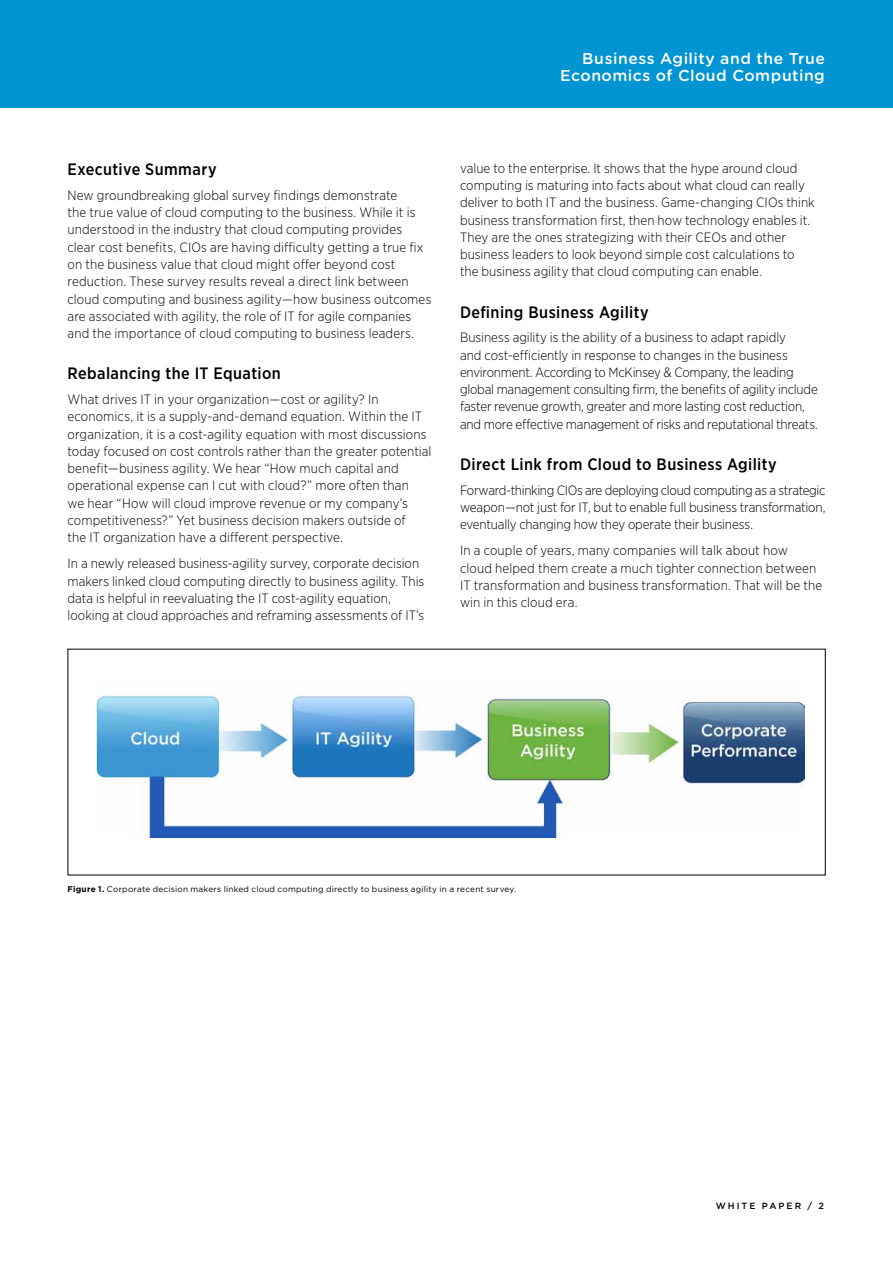
<style>
.page{position:relative;width:893px;height:1263px;background:#fff}
.page>*{position:absolute;margin:0;border:0;box-sizing:border-box;transform-origin:0 0}
.t1{font:500 16.5px "Gotham Narrow";letter-spacing:.025em;color:#000}
.t2{font:500 15.75px/17.2px "Gotham Rounded";letter-spacing:.03em;color:#fff;text-align:right}
.t3{font:300 13.5px/17.2px "Gotham Narrow";color:#000}
.t4{font:500 9px "Gotham";letter-spacing:.23em;color:#000}
.t5{font:8.25px "Gotham";letter-spacing:.025em;color:#000}
.s1{font-weight:700}
</style>
<div class="page">
<div style="left:0;top:0;width:893px;height:108px;background:#0194d3"></div>
<img style="left:97px;top:694px;width:708px;height:144px">
<p class="t2" style="left:560px;top:49px;width:266px">Business Agility and the True<br>Economics of Cloud Computing</p>
<p class="t1" style="left:68px;top:159px;width:151px">Executive Summary</p>
<p class="t3" style="left:68px;top:186px;width:365px">New groundbreaking global survey findings demonstrate<br>the true value of cloud computing to the business. While it is understood in the industry that cloud computing provides clear cost benefits, CIOs are having difficulty getting a true fix on the business value that cloud might offer beyond cost reduction. These survey results reveal a direct link between cloud computing and business agility—how business outcomes are associated with agility, the role of IT for agile companies and the importance of cloud computing to business leaders.</p>
<p class="t1" style="left:68px;top:363px;width:215px">Rebalancing the IT Equation</p>
<p class="t3" style="left:68px;top:390px;width:366px">What drives IT in your organization—cost or agility? In economics, it is a supply-and-demand equation. Within the IT organization, it is a cost-agility equation with most discussions today focused on cost controls rather than the greater potential benefit—business agility. We hear “How much capital and operational expense can I cut with cloud?” more often than<br>we hear “How will cloud improve revenue or my company’s competitiveness?” Yet business decision makers outside of<br>the IT organization have a different perspective.</p>
<p class="t3" style="left:68px;top:555px;width:358px">In a newly released business-agility survey, corporate decision makers linked cloud computing directly to business agility. This data is helpful in reevaluating the IT cost-agility equation, looking at cloud approaches and reframing assessments of IT’s</p>
<p class="t3" style="left:460px;top:159px;width:356px">value to the enterprise. It shows that the hype around cloud computing is maturing into facts about what cloud can really deliver to both IT and the business. Game-changing CIOs think business transformation first, then how technology enables it.<br>They are the ones strategizing with their CEOs and other business leaders to look beyond simple cost calculations to the business agility that cloud computing can enable.</p>
<p class="t1" style="left:460px;top:301px;width:190px">Defining Business Agility</p>
<p class="t3" style="left:460px;top:329px;width:359px">Business agility is the ability of a business to adapt rapidly<br>and cost-efficiently in response to changes in the business environment. According to McKinsey &amp; Company, the leading global management consulting firm, the benefits of agility include faster revenue growth, greater and more lasting cost reduction, and more effective management of risks and reputational threats.</p>
<p class="t1" style="left:460px;top:454px;width:318px">Direct Link from Cloud to Business Agility</p>
<p class="t3" style="left:460px;top:481px;width:367px;text-align:justify">Forward-thinking CIOs are deploying cloud computing as a strategic weapon—not just for IT, but to enable full business transformation, eventually changing how they operate their business.</p>
<p class="t3" style="left:460px;top:542px;width:364px">In a couple of years, many companies will talk about how cloud helped them create a much tighter connection between IT transformation and business transformation. That will be the win in this cloud era.</p>
<p class="t5" style="left:68px;top:884px;width:450px"><span class="s1">Figure 1.</span> Corporate decision makers linked cloud computing directly to business agility in a recent survey.</p>
<p class="t4" style="left:716px;top:1200px;width:110px">WHI TE PAPE R / 2</p>
</div>
